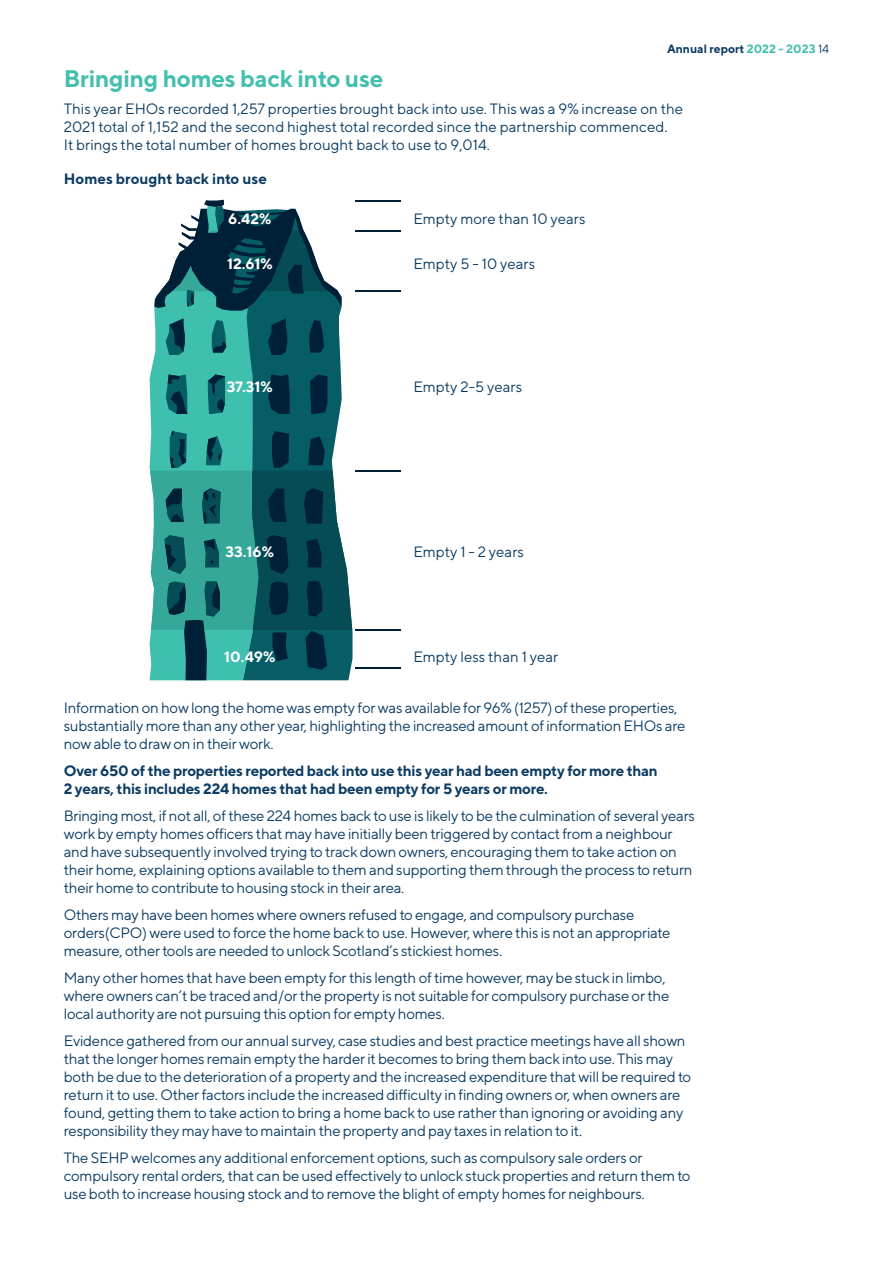
<style>
.page{position:relative;width:893px;height:1263px;background:#fff}
.page>*{position:absolute;margin:0;border:0;box-sizing:border-box;transform-origin:0 0}
.t1{font:700 24px "TT Norms";letter-spacing:-.01em;color:#44bfae}
.t2{font:15px/18px "TT Norms";letter-spacing:-.02em;color:#0d3c63}
.t3{font:15px/18px "TT Norms";color:#0d3c63}
.t4{font:700 15px/18px "TT Norms";letter-spacing:-.02em;color:#0d3c63}
.t5{font:700 15px "TT Norms";color:#fff}
.t6{font:700 15px "TT Norms";color:#0d3c63}
.t7{font:700 12px "TT Norms";color:#0d3c63}
.s1{color:#44bfae}
.s2{font-weight:400}
</style>
<div class="page">
<div style="left:150px;top:311px;width:93px;height:120px;background:#3fbfae"></div>
<svg style="left:243px;top:311px;width:99px;height:120px;background:#136b70"></svg>
<svg style="left:166px;top:374px;width:21px;height:40px"></svg>
<svg style="left:208px;top:374px;width:17px;height:40px"></svg>
<svg style="left:212px;top:320px;width:14px;height:33px"></svg>
<svg style="left:166px;top:318px;width:19px;height:37px"></svg>
<svg style="left:268px;top:374px;width:22px;height:40px"></svg>
<svg style="left:268px;top:318px;width:19px;height:37px"></svg>
<svg style="left:310px;top:374px;width:17px;height:40px"></svg>
<svg style="left:309px;top:320px;width:15px;height:33px"></svg>
<svg style="left:154px;top:200px;width:188px;height:111px"></svg>
<svg style="left:150px;top:431px;width:202px;height:249px;background:#267879"></svg>
<hr style="left:356px;top:629px;width:45px;height:2px;background:#002037">
<hr style="left:356px;top:667px;width:45px;height:2px;background:#002037">
<hr style="left:356px;top:470px;width:45px;height:2px;background:#002037">
<hr style="left:356px;top:230px;width:45px;height:2px;background:#002037">
<hr style="left:356px;top:290px;width:45px;height:2px;background:#002037">
<hr style="left:356px;top:200px;width:45px;height:2px;background:#002037">
<p class="t7" style="left:667px;top:41px;width:164px">Annual report <span class="s1">2022 - 2023</span> <span class="s2">14</span></p>
<h1 class="t1" style="left:64px;top:63px;width:321px">Bringing homes back into use</h1>
<p class="t3" style="left:64px;top:99px;width:621px">This year EHOs recorded 1,257 properties brought back into use. This was a 9% increase on the<br>2021 total of 1,152 and the second highest total recorded since the partnership commenced.<br>It brings the total number of homes brought back to use to 9,014.</p>
<p class="t6" style="left:64px;top:169px;width:205px">Homes brought back into use</p>
<p class="t5" style="left:228px;top:209px;width:45px">6.42%</p>
<p class="t5" style="left:227px;top:254px;width:47px">12.61%</p>
<p class="t3" style="left:413px;top:209px;width:174px">Empty more than 10 years</p>
<p class="t3" style="left:413px;top:254px;width:123px">Empty 5 - 10 years</p>
<p class="t5" style="left:227px;top:377px;width:47px">37.31%</p>
<p class="t3" style="left:413px;top:377px;width:110px">Empty 2-5 years</p>
<p class="t5" style="left:226px;top:543px;width:50px">33.16%</p>
<p class="t3" style="left:413px;top:543px;width:112px">Empty 1 - 2 years</p>
<p class="t5" style="left:224px;top:647px;width:53px">10.49%</p>
<p class="t3" style="left:413px;top:647px;width:147px">Empty less than 1 year</p>
<p class="t2" style="left:64px;top:698px;width:623px">Information on how long the home was empty for was available for 96% (1257) of these properties, substantially more than any other year, highlighting the increased amount of information EHOs are now able to draw on in their work.</p>
<p class="t4" style="left:64px;top:761px;width:596px">Over 650 of the properties reported back into use this year had been empty for more than<br>2 years, this includes 224 homes that had been empty for 5 years or more.</p>
<p class="t2" style="left:64px;top:806px;width:633px">Bringing most, if not all, of these 224 homes back to use is likely to be the culmination of several years work by empty homes officers that may have initially been triggered by contact from a neighbour and have subsequently involved trying to track down owners, encouraging them to take action on their home, explaining options available to them and supporting them through the process to return their home to contribute to housing stock in their area.</p>
<p class="t2" style="left:64px;top:905px;width:608px">Others may have been homes where owners refused to engage, and compulsory purchase orders(CPO) were used to force the home back to use. However, where this is not an appropriate measure, other tools are needed to unlock Scotland’s stickiest homes.</p>
<p class="t2" style="left:64px;top:968px;width:607px">Many other homes that have been empty for this length of time however, may be stuck in limbo, where owners can’t be traced and/or the property is not suitable for compulsory purchase or the local authority are not pursuing this option for empty homes.</p>
<p class="t2" style="left:64px;top:1031px;width:629px">Evidence gathered from our annual survey, case studies and best practice meetings have all shown that the longer homes remain empty the harder it becomes to bring them back into use. This may both be due to the deterioration of a property and the increased expenditure that will be required to return it to use. Other factors include the increased difficulty in finding owners or, when owners are found, getting them to take action to bring a home back to use rather than ignoring or avoiding any responsibility they may have to maintain the property and pay taxes in relation to it.</p>
<p class="t2" style="left:64px;top:1148px;width:628px">The SEHP welcomes any additional enforcement options, such as compulsory sale orders or compulsory rental orders, that can be used effectively to unlock stuck properties and return them to use both to increase housing stock and to remove the blight of empty homes for neighbours.</p>
</div>
